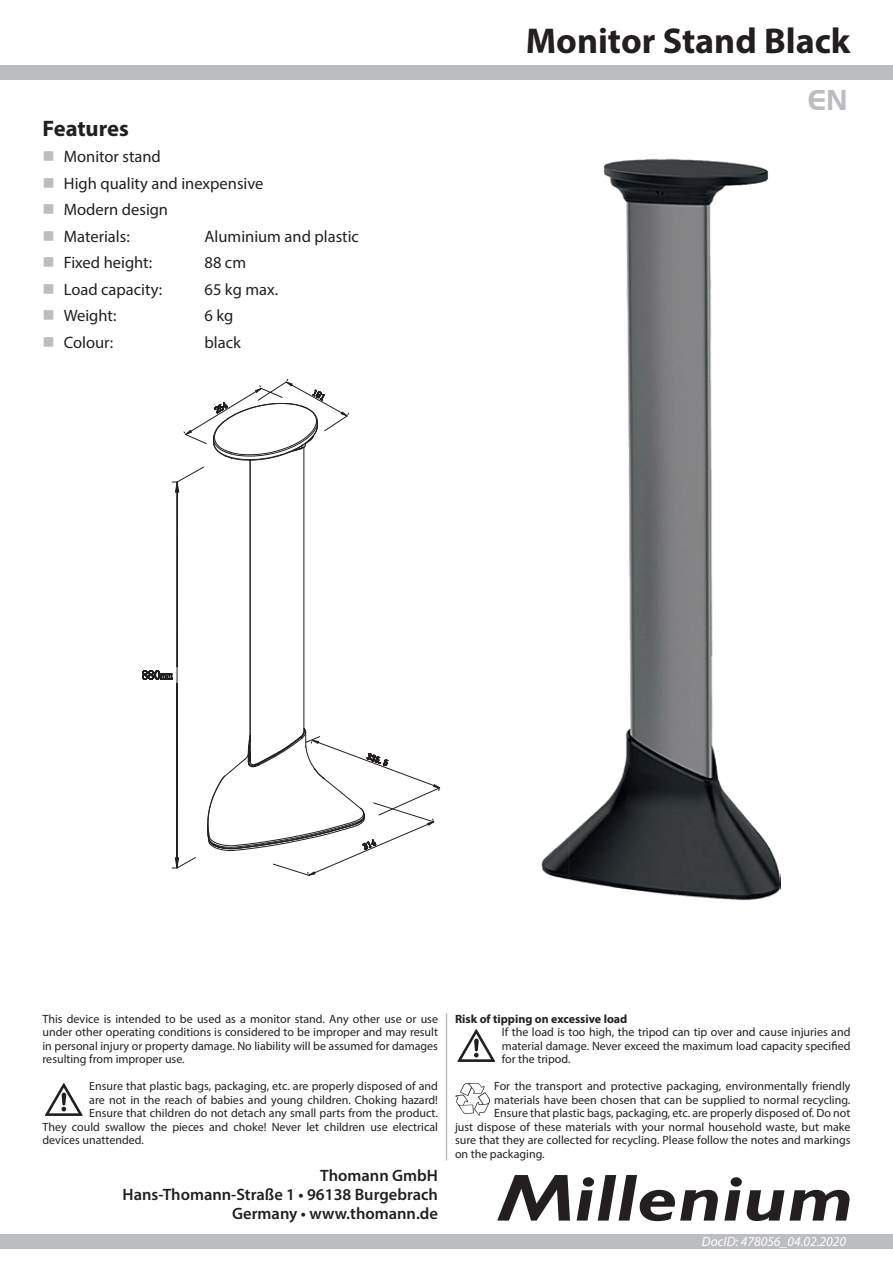
<style>
.page{position:relative;width:893px;height:1263px;background:#fff}
.page>*{position:absolute;margin:0;border:0;box-sizing:border-box;transform-origin:0 0}
.Titel_en{font:700 36px "Myriad Pro";color:#231f20}
.LK{font:700 30px "Handel Got D";color:#bcbdc0}
.Subhead_de{font:700 22.5px "Myriad Pro";color:#231f20}
.t1{font:16.5px "Myriad Pro";color:#231f20}
.t2{font:600 16.5px/18.8px "Myriad Pro";color:#231f20;text-align:right}
.t3{font:italic 13.5px "Myriad Pro";color:#fff}
.Sicherheitshinweis_e{font:12px/13.5px "Myriad Pro";color:#231f20;text-align:justify}
.Sicherheitshinweis_d{font:12px/13.5px "Myriad Pro";color:#231f20;text-align:justify}
.Sicherheitshinweis_d-2{font:700 12px "Myriad Pro";color:#231f20}
</style>
<div class="page">
<div style="left:0;top:1234px;width:893px;height:15px;background:#bcbdc0"></div>
<div style="left:0;top:65px;width:893px;height:15px;background:#bcbdc0"></div>
<svg style="left:497px;top:1175px;width:73px;height:45px"></svg>
<svg style="left:577px;top:1175px;width:141px;height:46px"></svg>
<svg style="left:724px;top:1177px;width:126px;height:44px"></svg>
<svg style="left:45px;top:1083px;width:38px;height:33px"></svg>
<svg style="left:457px;top:1029px;width:39px;height:33px"></svg>
<svg style="left:455px;top:1083px;width:35px;height:32px"></svg>
<hr style="left:446px;top:1013px;width:1px;height:147px;background:#bcbdc0">
<img style="left:541px;top:158px;width:239px;height:743px">
<svg style="left:142px;top:378px;width:299px;height:498px"></svg>
<p class="Subhead_de" style="left:43px;top:113px;width:88px">Features</p>
<p class="t1" style="left:64px;top:146px;width:99px">Monitor stand</p>
<p class="t1" style="left:64px;top:173px;width:201px">High quality and inexpensive</p>
<p class="t1" style="left:64px;top:199px;width:106px">Modern design</p>
<p class="t1" style="left:64px;top:226px;width:67px">Materials:</p>
<p class="t1" style="left:205px;top:226px;width:156px">Aluminium and plastic</p>
<p class="t1" style="left:64px;top:252px;width:90px">Fixed height:</p>
<p class="t1" style="left:205px;top:252px;width:43px">88 cm</p>
<p class="t1" style="left:64px;top:279px;width:100px">Load capacity:</p>
<p class="t1" style="left:205px;top:279px;width:75px">65 kg max.</p>
<p class="t1" style="left:64px;top:305px;width:54px">Weight:</p>
<p class="t1" style="left:205px;top:305px;width:30px">6 kg</p>
<p class="t1" style="left:64px;top:332px;width:51px">Colour:</p>
<p class="t1" style="left:205px;top:332px;width:38px">black</p>
<p class="Titel_en" style="left:526px;top:17px;width:326px">Monitor Stand Black</p>
<p class="LK" style="left:808px;top:83px;width:41px">EN</p>
<p class="Sicherheitshinweis_e" style="left:43px;top:1011px;width:397px">This device is intended to be used as a monitor stand. Any other use or use under other operating conditions is considered to be improper and may result in personal injury or property damage. No liability will be assumed for damages resulting from improper use.</p>
<p class="Sicherheitshinweis_e" style="left:89px;top:1079px;width:350px">Ensure that plastic bags, packaging, etc. are properly disposed of and</p>
<p class="Sicherheitshinweis_e" style="left:89px;top:1092px;width:350px">are not in the reach of babies and young children. Choking hazard!</p>
<p class="Sicherheitshinweis_e" style="left:89px;top:1106px;width:350px">Ensure that children do not detach any small parts from the product.</p>
<p class="Sicherheitshinweis_e" style="left:43px;top:1119px;width:397px">They could swallow the pieces and choke! Never let children use electrical</p>
<p class="Sicherheitshinweis_e" style="left:43px;top:1133px;width:103px">devices unattended.</p>
<h3 class="t2" style="left:123px;top:1166px;width:317px">Thomann GmbH<br>Hans-Thomann-Straße 1 • 96138 Burgebrach<br>Germany • www.thomann.de</h3>
<p class="Sicherheitshinweis_d-2" style="left:455px;top:1011px;width:174px">Risk of tipping on excessive load</p>
<p class="Sicherheitshinweis_d" style="left:502px;top:1025px;width:350px">If the load is too high, the tripod can tip over and cause injuries and material damage. Never exceed the maximum load capacity specified for the tripod.</p>
<p class="Sicherheitshinweis_e" style="left:494px;top:1079px;width:358px">For the transport and protective packaging, environmentally friendly</p>
<p class="Sicherheitshinweis_e" style="left:494px;top:1092px;width:358px">materials have been chosen that can be supplied to normal recycling.</p>
<p class="Sicherheitshinweis_e" style="left:494px;top:1106px;width:358px">Ensure that plastic bags, packaging, etc. are properly disposed of. Do not</p>
<p class="Sicherheitshinweis_e" style="left:455px;top:1119px;width:397px">just dispose of these materials with your normal household waste, but make</p>
<p class="Sicherheitshinweis_e" style="left:455px;top:1133px;width:397px">sure that they are collected for recycling. Please follow the notes and markings</p>
<p class="Sicherheitshinweis_e" style="left:455px;top:1146px;width:91px">on the packaging.</p>
<p class="t3" style="left:702px;top:1233px;width:146px">DocID: 478056_04.02.2020</p>
</div>
